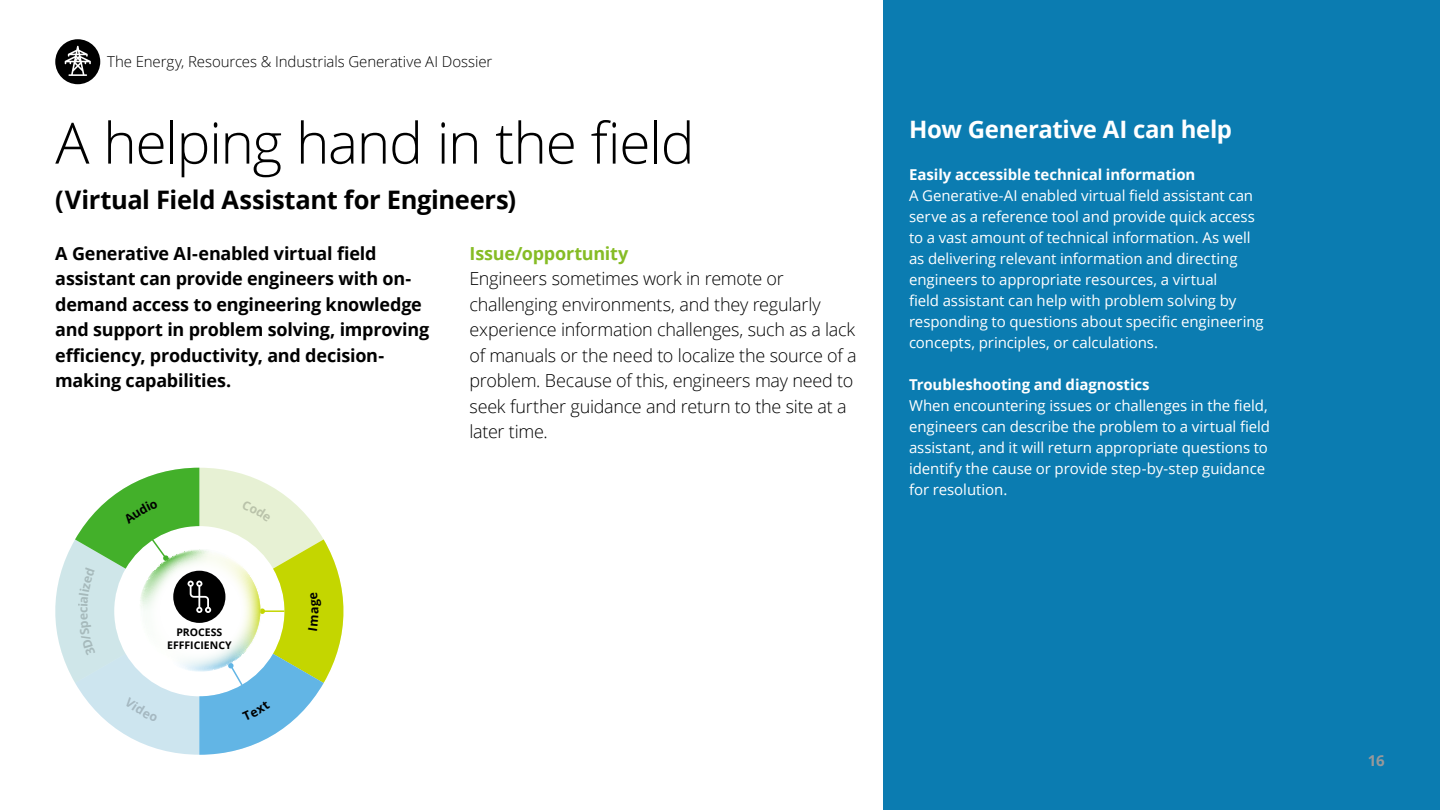
<style>
.page{position:relative;width:1440px;height:810px;background:#fff}
.page>*{position:absolute;margin:0;border:0;box-sizing:border-box;transform-origin:0 0}
.t1{font:300 57px "Open Sans";letter-spacing:-.025em;color:#000}
.t2{font:700 25.5px "Open Sans";letter-spacing:-.01em;color:#000}
.t3{font:700 24px "Open Sans";letter-spacing:-.015em;color:#fff}
.t4{font:300 18px/25.5px "Open Sans";letter-spacing:-.015em;color:#000}
.t5{font:700 18px/25.5px "Open Sans";letter-spacing:-.01em;color:#000}
.t6{font:700 18px "Open Sans";letter-spacing:-.01em;color:#86bc25}
.t7{font:15px/21px "Open Sans";letter-spacing:-.005em;color:#fff}
.t8{font:700 15px "Open Sans";letter-spacing:-.005em;color:#fff}
.t9{font:300 15px "Open Sans";letter-spacing:-.005em;color:#000}
.t10{font:700 15px "Open Sans";color:#97999b}
.t11{font:700 12.3px "Open Sans";color:#000}
.t12{font:700 10.5px/12.6px "Open Sans";color:#000;text-align:center}
</style>
<div class="page">
<div style="left:884px;top:0;width:556px;height:810px;background:#0b7cb1"></div>
<svg style="left:55px;top:39px;width:45px;height:45px"></svg>
<svg style="left:55px;top:468px;width:288px;height:287px"></svg>
<p class="t9" style="left:107px;top:51px;width:387px">The Energy, Resources &amp; Industrials Generative AI Dossier</p>
<h1 class="t1" style="left:55px;top:104px;width:641px">A helping hand in the field</h1>
<h2 class="t2" style="left:55px;top:181px;width:462px">(Virtual Field Assistant for Engineers)</h2>
<p class="t5" style="left:55px;top:240px;width:376px">A Generative AI-enabled virtual field assistant can provide engineers with on&shy;demand access to engineering knowledge and support in problem solving, improving efficiency, productivity, and decision&shy;making capabilities.</p>
<p class="t6" style="left:469px;top:240px;width:160px">Issue/opportunity</p>
<p class="t4" style="left:469px;top:265px;width:389px">Engineers sometimes work in remote or challenging environments, and they regularly experience information challenges, such as a lack of manuals or the need to localize the source of a problem. Because of this, engineers may need to seek further guidance and return to the site at a later time.</p>
<p class="t12" style="left:167px;top:626px;width:66px">PROCESS<br>EFFFICIENCY</p>
<p class="t11" style="left:305px;top:614px;width:9px;rotate:-90deg">a</p>
<h3 class="t3" style="left:909px;top:113px;width:325px">How Generative AI can help</h3>
<p class="t8" style="left:909px;top:164px;width:288px">Easily accessible technical information</p>
<p class="t7" style="left:909px;top:185px;width:356px">A Generative-AI enabled virtual field assistant can serve as a reference tool and provide quick access to a vast amount of technical information. As well as delivering relevant information and directing engineers to appropriate resources, a virtual<br>field assistant can help with problem solving by responding to questions about specific engineering concepts, principles, or calculations.</p>
<p class="t8" style="left:909px;top:374px;width:242px">Troubleshooting and diagnostics</p>
<p class="t7" style="left:909px;top:395px;width:363px">When encountering issues or challenges in the field, engineers can describe the problem to a virtual field assistant, and it will return appropriate questions to identify the cause or provide step-by-step guidance for resolution.</p>
<p class="t10" style="left:1368px;top:750px;width:18px">16</p>
</div>
